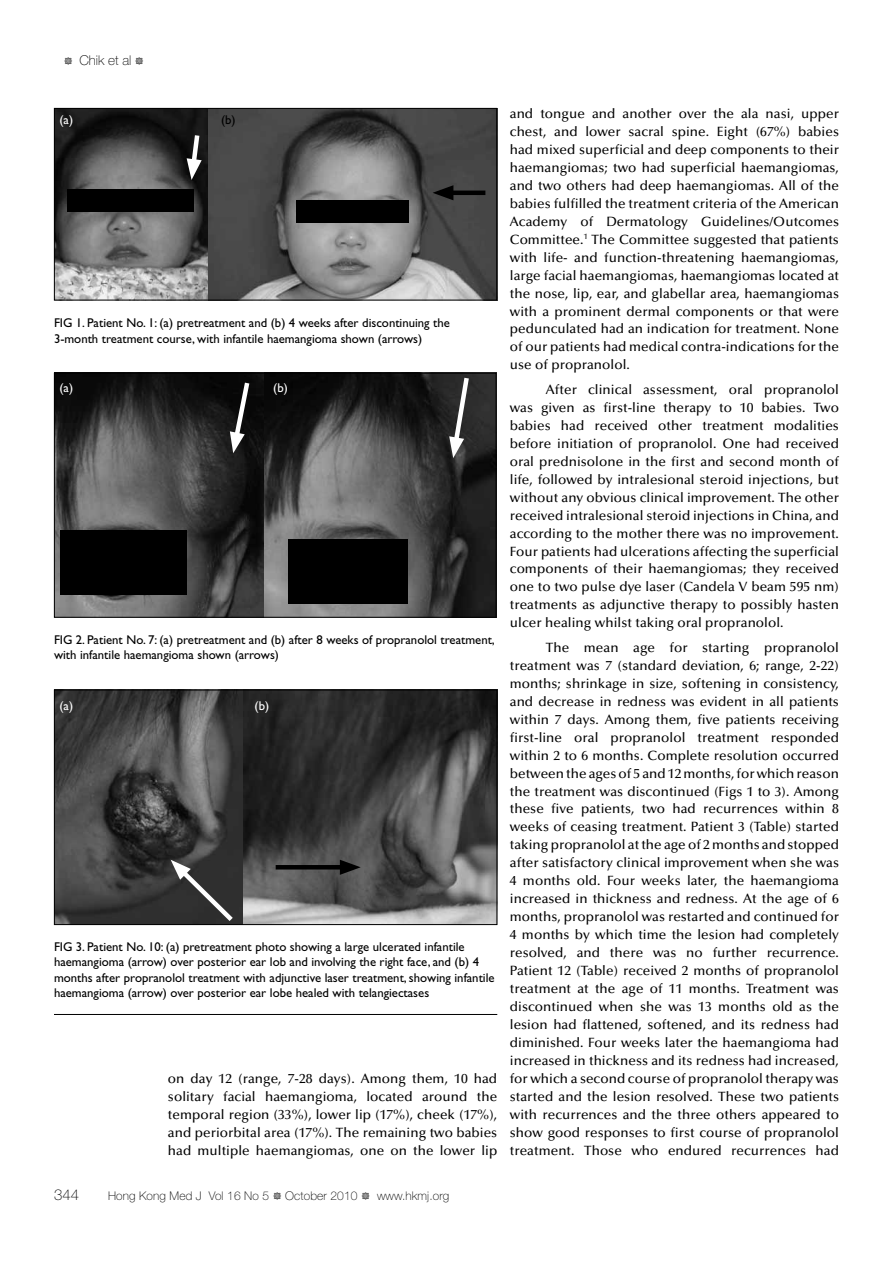
<style>
.page{position:relative;width:893px;height:1263px;background:#fff}
.page>*{position:absolute;margin:0;border:0;box-sizing:border-box;transform-origin:0 0}
.t1{font:100 15px "Helvetica Neue";color:#000}
.t2{font:500 13.5px/18px "Optima";letter-spacing:.005em;color:#000;text-align:justify}
.t3{font:100 13.5px "Helvetica Neue";color:#000}
.t4{font:12.75px/15.3px "Gill Sans";color:#000}
.t5{font:12.75px "Gill Sans";color:#fff}
.t6{font:100 12px "Helvetica Neue";letter-spacing:.01em;color:#000}
.s1{font-family:"Type Embellishments One Let Plain";font-weight:400;font-size:12px}
.s2{font-family:"Type Embellishments One Let Plain";font-weight:400}
</style>
<div class="page">
<img style="left:56px;top:692px;width:439px;height:231px">
<div style="left:54px;top:690px;width:443px;height:235px;border:1px solid #000"></div>
<img style="left:56px;top:110px;width:153px;height:188px">
<img style="left:209px;top:110px;width:286px;height:188px">
<div style="left:54px;top:108px;width:443px;height:192px;border:1px solid #000"></div>
<div style="left:67px;top:189px;width:127px;height:23px;background:#000"></div>
<div style="left:296px;top:200px;width:112px;height:23px;background:#000"></div>
<hr style="left:445px;top:191px;width:40px;height:4px;background:#000">
<svg style="left:433px;top:185px;width:20px;height:15px"></svg>
<img style="left:56px;top:375px;width:209px;height:241px">
<img style="left:265px;top:375px;width:229px;height:241px">
<svg style="left:230px;top:378px;width:22px;height:75px"></svg>
<svg style="left:449px;top:375px;width:23px;height:83px"></svg>
<div style="left:60px;top:530px;width:127px;height:64px;background:#000"></div>
<div style="left:288px;top:539px;width:120px;height:65px;background:#000"></div>
<div style="left:54px;top:373px;width:442px;height:245px;border:1px solid #000"></div>
<hr style="left:54px;top:1014px;width:443px;height:1px;background:#000">
<hr style="left:276px;top:865px;width:72px;height:4px;background:#000">
<svg style="left:340px;top:860px;width:21px;height:15px"></svg>
<svg style="left:171px;top:860px;width:67px;height:66px;background:#474747"></svg>
<svg style="left:187px;top:130px;width:15px;height:50px"></svg>
<p class="t3" style="left:64px;top:53px;width:82px"><span class="s1">#</span> Chik et al <span class="s1">#</span></p>
<p class="t5" style="left:60px;top:113px;width:15px">(a)</p>
<p class="t4" style="left:221px;top:113px;width:16px">(b)</p>
<p class="t4" style="left:54px;top:316px;width:397px">FIG 1. Patient No. 1: (a) pretreatment and (b) 4 weeks after discontinuing the<br>3-month treatment course, with infantile haemangioma shown (arrows)</p>
<p class="t5" style="left:60px;top:381px;width:15px">(a)</p>
<p class="t5" style="left:273px;top:381px;width:16px">(b)</p>
<p class="t4" style="left:54px;top:632px;width:442px">FIG 2. Patient No. 7: (a) pretreatment and (b) after 8 weeks of propranolol treatment, with infantile haemangioma shown (arrows)</p>
<p class="t5" style="left:60px;top:698px;width:15px">(a)</p>
<p class="t5" style="left:255px;top:698px;width:16px">(b)</p>
<p class="t4" style="left:54px;top:939px;width:442px">FIG 3. Patient No. 10: (a) pretreatment photo showing a large ulcerated infantile haemangioma (arrow) over posterior ear lob and involving the right face, and (b) 4 months after propranolol treatment with adjunctive laser treatment, showing infantile haemangioma (arrow) over posterior ear lobe healed with telangiectases</p>
<p class="t2" style="left:168px;top:1069px;width:331px">on day 12 (range, 7-28 days). Among them, 10 had solitary facial haemangioma, located around the temporal region (33%), lower lip (17%), cheek (17%), and periorbital area (17%). The remaining two babies had multiple haemangiomas, one on the lower lip</p>
<p class="t1" style="left:54px;top:1186px;width:27px">344</p>
<p class="t6" style="left:108px;top:1189px;width:343px">Hong Kong Med J Vol 16 No 5 <span class="s2">#</span> October 2010 <span class="s2">#</span> www.hkmj.org</p>
<p class="t2" style="left:510px;top:105px;width:331px">and tongue and another over the ala nasi, upper chest, and lower sacral spine. Eight (67%) babies had mixed superficial and deep components to their haemangiomas; two had superficial haemangiomas, and two others had deep haemangiomas. All of the babies fulfilled the treatment criteria of the American Academy of Dermatology Guidelines/Outcomes Committee.<sup>1</sup> The Committee suggested that patients with life- and function-threatening haemangiomas, large facial haemangiomas, haemangiomas located at the nose, lip, ear, and glabellar area, haemangiomas with a prominent dermal components or that were pedunculated had an indication for treatment. None of our patients had medical contra-indications for the use of propranolol.</p>
<p class="t2" style="left:510px;top:381px;width:331px;text-indent:36px">After clinical assessment, oral propranolol was given as first-line therapy to 10 babies. Two babies had received other treatment modalities before initiation of propranolol. One had received oral prednisolone in the first and second month of life, followed by intralesional steroid injections, but without any obvious clinical improvement. The other received intralesional steroid injections in China, and according to the mother there was no improvement.<br>Four patients had ulcerations affecting the superficial components of their haemangiomas; they received one to two pulse dye laser (Candela V beam 595 nm) treatments as adjunctive therapy to possibly hasten ulcer healing whilst taking oral propranolol.</p>
<p class="t2" style="left:510px;top:638px;width:331px;text-indent:36px">The mean age for starting propranolol treatment was 7 (standard deviation, 6; range, 2-22) months; shrinkage in size, softening in consistency, and decrease in redness was evident in all patients within 7 days. Among them, five patients receiving first-line oral propranolol treatment responded within 2 to 6 months. Complete resolution occurred between the ages of 5 and 12 months, for which reason the treatment was discontinued (Figs 1 to 3). Among these five patients, two had recurrences within 8 weeks of ceasing treatment. Patient 3 (Table) started taking propranolol at the age of 2 months and stopped after satisfactory clinical improvement when she was 4 months old. Four weeks later, the haemangioma increased in thickness and redness. At the age of 6 months, propranolol was restarted and continued for 4 months by which time the lesion had completely resolved, and there was no further recurrence.<br>Patient 12 (Table) received 2 months of propranolol treatment at the age of 11 months. Treatment was discontinued when she was 13 months old as the lesion had flattened, softened, and its redness had diminished. Four weeks later the haemangioma had increased in thickness and its redness had increased, for which a second course of propranolol therapy was started and the lesion resolved. These two patients with recurrences and the three others appeared to show good responses to first course of propranolol treatment. Those who endured recurrences had</p>
</div>
